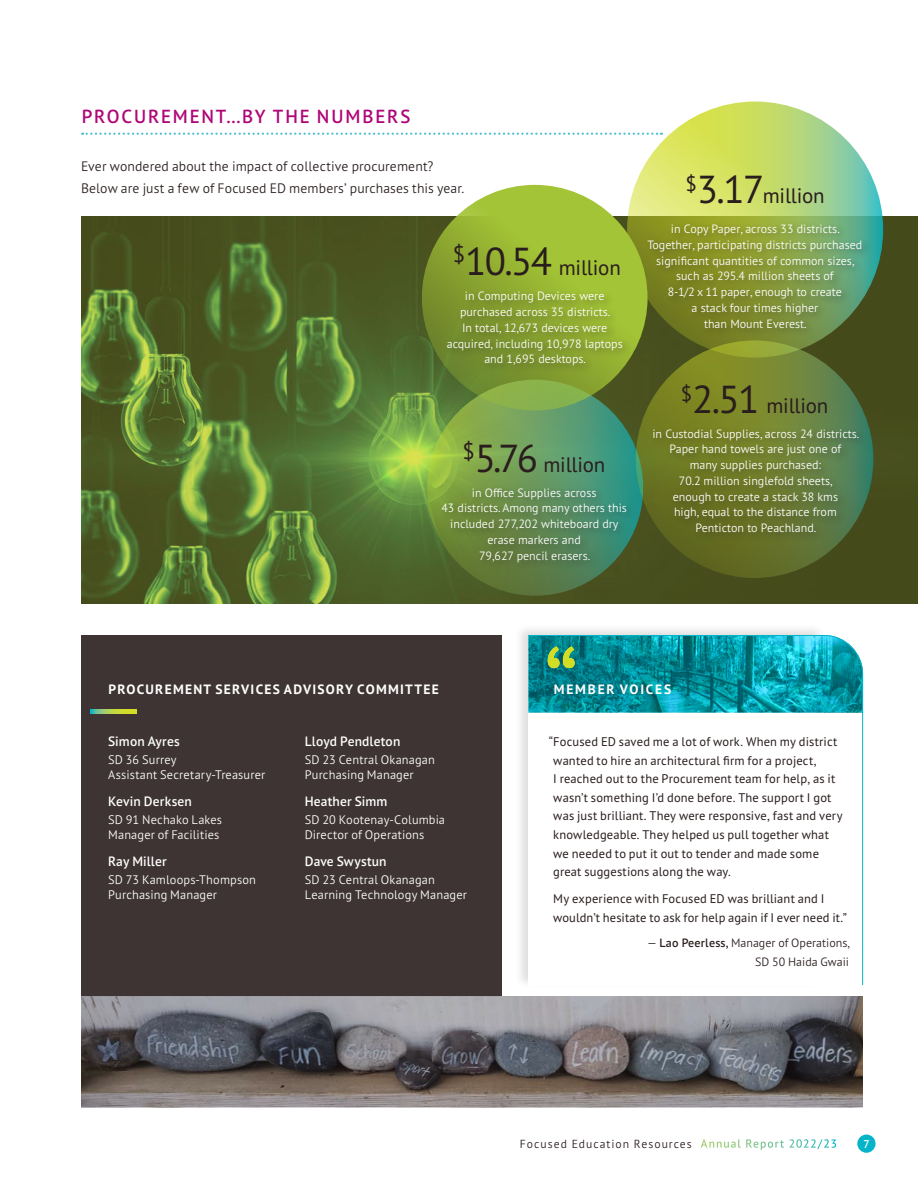
<style>
.page{position:relative;width:918px;height:1188px;background:#fff}
.page>*{position:absolute;margin:0;border:0;box-sizing:border-box;transform-origin:0 0}
.t1{font:300 108px "PT Sans Pro";color:#d2dd25}
.t2{font:21px "PT Sans Pro";letter-spacing:-.01em;color:#2a1d1d}
.t3{font:600 18.9px "PT Sans Pro";letter-spacing:.1em;color:#af0678}
.Body{font:300 13.65px/21.1px "PT Sans Pro";letter-spacing:.005em;color:#2a1d1d}
.Committee_head{font:600 13.5px "PT Sans Pro";letter-spacing:.005em;color:#fff}
.Committee_main_head{font:700 13.5px "PT Sans Pro";letter-spacing:.095em;color:#fff}
.Member_Voices_head_white{font:700 13.5px "PT Sans Pro";letter-spacing:.135em;color:#fff}
.Member_voices_body{font:12.6px/18.5px "PT Sans Pro";letter-spacing:.015em;color:#2a1d1d}
.Committee_body{font:300 12.3px/15px "PT Sans Pro";letter-spacing:.01em;color:#fff}
.Procurement_copy{font:300 12px/15.8px "PT Sans Pro";color:#fff;text-align:center}
.Member_voices_body-2{font:300 12px/18.6px "PT Sans Pro";color:#2a1d1d;text-align:right}
.t4{font:300 11.7px "PT Sans Pro";letter-spacing:.08em;color:#2a1d1d}
.t5{font:600 11.25px "PT Sans Pro";color:#fff}
.s1{font-size:39px}
.s2{font-weight:600}
.s3{font-weight:600;color:#fff}
</style>
<div class="page">
<div style="left:857px;top:1135px;width:19px;height:18px;background:#05b4c8;border-radius:50%"></div>
<div style="left:514px;top:623px;width:312px;height:367px;background:#231f20;opacity:.15"></div>
<svg style="left:81px;top:216px;width:837px;height:387px;background:#506529"></svg>
<svg style="left:82px;top:133px;width:580px;height:2px"></svg>
<svg style="left:427px;top:380px;width:216px;height:216px;background:#689e5e"></svg>
<svg style="left:627px;top:102px;width:256px;height:256px;background:#b8d570"></svg>
<div style="left:81px;top:636px;width:420px;height:361px;background:#3f3434"></div>
<svg style="left:91px;top:710px;width:46px;height:3px"></svg>
<svg style="left:528px;top:635px;width:335px;height:351px"></svg>
<img style="left:81px;top:997px;width:782px;height:110px">
<svg style="left:422px;top:185px;width:226px;height:226px;background:#95b536"></svg>
<div style="left:443px;top:288px;width:190px;height:87px;background:#231f20;opacity:.48"></div>
<svg style="left:636px;top:340px;width:237px;height:238px;background:#718330"></svg>
<div style="left:649px;top:425px;width:220px;height:118px;background:#231f20;opacity:.48"></div>
<div style="left:438px;top:484px;width:199px;height:88px;background:#231f20;opacity:.48"></div>
<div style="left:644px;top:220px;width:228px;height:118px;background:#231f20;opacity:.48"></div>
<h1 class="t3" style="left:82px;top:104px;width:330px">PROCUREMENT…BY THE NUMBERS</h1>
<p class="Body" style="left:81px;top:156px;width:385px">Ever wondered about the impact of collective procurement?<br>Below are just a few of Focused ED members’ purchases this year.</p>
<p class="t2" style="left:453px;top:254px;width:169px"><sup>$</sup><span class="s1">10.54</span> million</p>
<p class="Procurement_copy" style="left:447px;top:288px;width:178px">in Computing Devices were purchased across 35 districts.<br>In total, 12,673 devices were acquired, including 10,978 laptops and 1,695 desktops.</p>
<p class="t2" style="left:463px;top:451px;width:144px"><sup>$</sup><span class="s1">5.76</span> million</p>
<p class="Procurement_copy" style="left:441px;top:484px;width:187px">in Office Supplies across<br>43 districts. Among many others this included 277,202 whiteboard dry erase markers and<br>79,627 pencil erasers.</p>
<p class="t2" style="left:686px;top:182px;width:141px">$<span class="s1">3.17</span>million</p>
<p class="Procurement_copy" style="left:647px;top:221px;width:217px">in Copy Paper, across 33 districts.<br>Together, participating districts purchased significant quantities of common sizes, such as 295.4 million sheets of<br>8-1/2 x 11 paper, enough to create<br>a stack four times higher<br>than Mount Everest.</p>
<p class="t2" style="left:681px;top:392px;width:149px">$<span class="s1">2.51</span> million</p>
<p class="Procurement_copy" style="left:652px;top:425px;width:209px">in Custodial Supplies, across 24 districts.<br>Paper hand towels are just one of<br>many supplies purchased:<br>70.2 million singlefold sheets,<br>enough to create a stack 38 kms<br>high, equal to the distance from<br>Penticton to Peachland.</p>
<h1 class="t1" style="left:543px;top:622px;width:37px">“</h1>
<p class="Committee_main_head" style="left:109px;top:680px;width:332px">PROCUREMENT SERVICES ADVISORY COMMITTEE</p>
<p class="Member_Voices_head_white" style="left:554px;top:680px;width:119px">MEMBER VOICES</p>
<p class="Committee_head" style="left:108px;top:733px;width:73px">Simon Ayres</p>
<p class="Committee_body" style="left:108px;top:752px;width:159px">SD 36 Surrey<br>Assistant Secretary-Treasurer</p>
<p class="Committee_head" style="left:108px;top:793px;width:85px">Kevin Derksen</p>
<p class="Committee_body" style="left:108px;top:812px;width:116px">SD 91 Nechako Lakes<br>Manager of Facilities</p>
<p class="Committee_head" style="left:108px;top:853px;width:60px">Ray Miller</p>
<p class="Committee_body" style="left:108px;top:872px;width:149px">SD 73 Kamloops-Thompson<br>Purchasing Manager</p>
<p class="Committee_head" style="left:305px;top:732px;width:97px">Lloyd Pendleton</p>
<p class="Committee_body" style="left:305px;top:752px;width:132px">SD 23 Central Okanagan<br>Purchasing Manager</p>
<p class="Committee_head" style="left:305px;top:792px;width:84px">Heather Simm</p>
<p class="Committee_body" style="left:305px;top:812px;width:142px">SD 20 Kootenay-Columbia<br>Director of Operations</p>
<p class="Committee_head" style="left:305px;top:852px;width:83px">Dave Swystun</p>
<p class="Committee_body" style="left:305px;top:872px;width:164px">SD 23 Central Okanagan<br>Learning Technology Manager</p>
<p class="Member_voices_body" style="left:553px;top:732px;width:291px;text-indent:-4px">“Focused ED saved me a lot of work. When my district wanted to hire an architectural firm for a project,<br>I reached out to the Procurement team for help, as it wasn’t something I’d done before. The support I got was just brilliant. They were responsive, fast and very knowledgeable. They helped us pull together what we needed to put it out to tender and made some great suggestions along the way.</p>
<p class="Member_voices_body" style="left:553px;top:889px;width:295px">My experience with Focused ED was brilliant and I wouldn’t hesitate to ask for help again if I ever need it.”</p>
<p class="Member_voices_body-2" style="left:647px;top:933px;width:205px">— <span class="s2">Lao Peerless,</span> Manager of Operations,<br>SD 50 Haida Gwaii</p>
<p class="t4" style="left:520px;top:1136px;width:319px">Focused Education Resources <span class="s3">Annual Report 2022/23</span></p>
<p class="t5" style="left:863px;top:1136px;width:8px">7</p>
</div>
